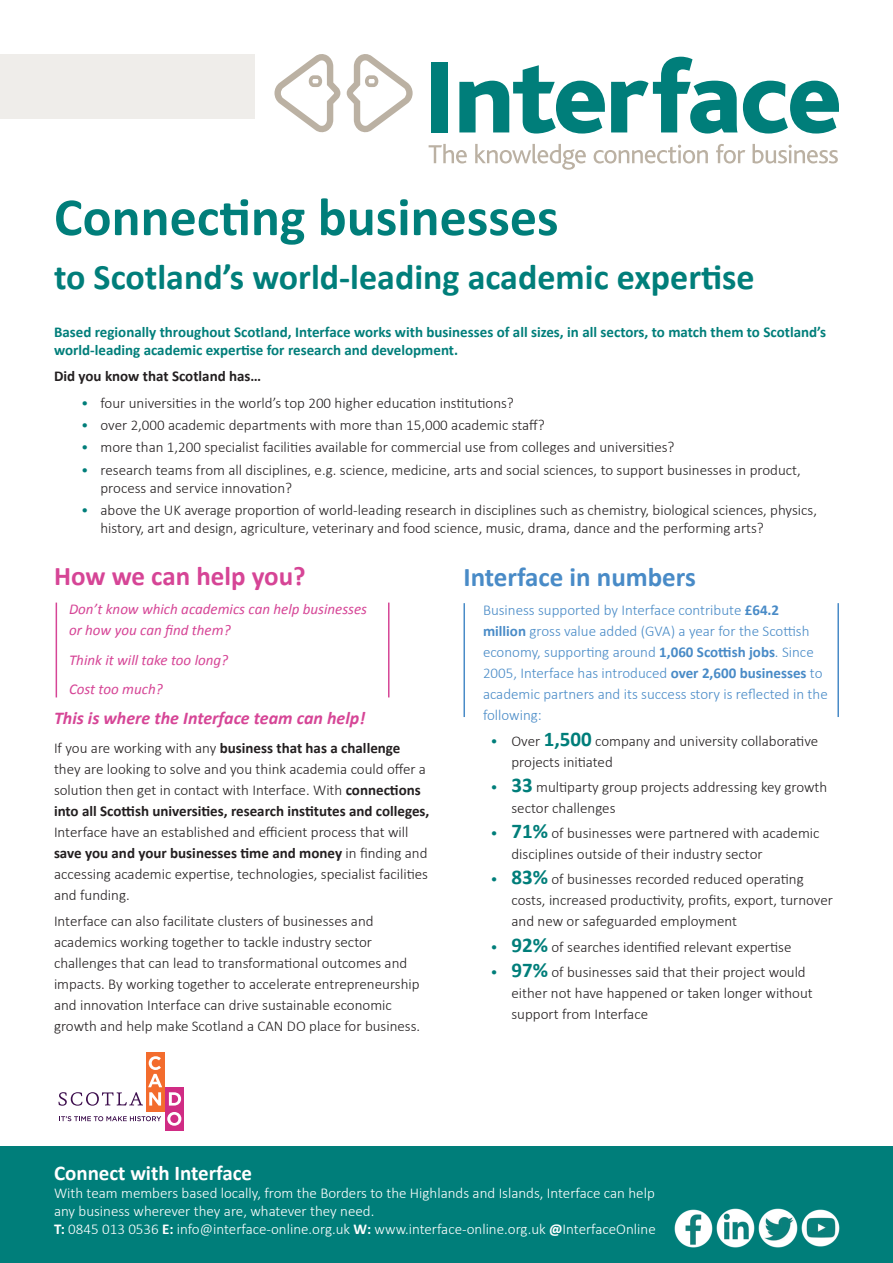
<style>
.page{position:relative;width:893px;height:1263px;background:#fff}
.page>*{position:absolute;margin:0;border:0;box-sizing:border-box;transform-origin:0 0}
.t1{font:700 54px "Calibri";color:#007e7a}
.t2{font:700 36px "Calibri";color:#007e7a}
.t3{font:700 27px "Calibri";color:#498bc7}
.t4{font:700 27px "Calibri";color:#d64596}
.t5{font:700 21px "Calibri";color:#fff}
.t6{font:italic 700 18px "Calibri";color:#d64596}
.t7{font:300 15px/21px "Calibri";color:#231f20}
.t8{font:300 15px/21px "Calibri";color:#498bc7}
.t9{font:300 15px/18px "Calibri";color:#fff}
.t10{font:700 15px/18px "Calibri";color:#007e7a}
.t11{font:italic 15px/21px "Calibri";color:#d64596}
.t12{font:700 15px "Calibri";color:#231f20}
.s1{color:#007e7a}
.s2{font-weight:700}
.s3{font-weight:700;font-size:21px;color:#007e7a}
</style>
<div class="page">
<div style="left:432px;top:62px;width:16px;height:70px;background:#007e7a"></div>
<svg style="left:459px;top:65px;width:146px;height:69px"></svg>
<svg style="left:611px;top:57px;width:126px;height:77px"></svg>
<svg style="left:743px;top:81px;width:96px;height:53px"></svg>
<svg style="left:429px;top:144px;width:38px;height:19px"></svg>
<svg style="left:475px;top:144px;width:111px;height:26px"></svg>
<svg style="left:594px;top:145px;width:114px;height:18px"></svg>
<svg style="left:716px;top:144px;width:29px;height:19px"></svg>
<svg style="left:753px;top:144px;width:85px;height:19px"></svg>
<svg style="left:274px;top:54px;width:66px;height:79px"></svg>
<svg style="left:347px;top:54px;width:66px;height:79px"></svg>
<div style="left:0;top:54px;width:254px;height:65px;background:#efedea"></div>
<div style="left:0;top:1146px;width:893px;height:117px;background:#007e7a"></div>
<img style="left:674px;top:1209px;width:38px;height:38px">
<img style="left:716px;top:1209px;width:39px;height:38px">
<img style="left:759px;top:1209px;width:38px;height:38px">
<img style="left:802px;top:1209px;width:37px;height:37px">
<hr style="left:56px;top:603px;width:1px;height:94px;background:#d64596">
<hr style="left:388px;top:603px;width:1px;height:94px;background:#d64596">
<div style="left:146px;top:1052px;width:19px;height:59px;background:#f36c2d"></div>
<div style="left:165px;top:1087px;width:19px;height:44px;background:#d02c84"></div>
<svg style="left:59px;top:1116px;width:102px;height:5px"></svg>
<svg style="left:58px;top:1056px;width:104px;height:50px"></svg>
<svg style="left:169px;top:1092px;width:12px;height:13px"></svg>
<svg style="left:167px;top:1112px;width:14px;height:14px"></svg>
<hr style="left:463px;top:603px;width:2px;height:114px;background:#498bc7">
<hr style="left:837px;top:603px;width:2px;height:114px;background:#498bc7">
<p class="t1" style="left:54px;top:183px;width:506px">Connecting businesses</p>
<p class="t2" style="left:54px;top:254px;width:702px">to Scotland’s world-leading academic expertise</p>
<p class="t10" style="left:54px;top:323px;width:774px">Based regionally throughout Scotland, Interface works with businesses of all sizes, in all sectors, to match them to Scotland’s world-leading academic expertise for research and development.</p>
<p class="t12" style="left:54px;top:367px;width:209px">Did you know that Scotland has…</p>
<p class="t7" style="left:81px;top:392px;width:434px"><span class="s1">•</span> four universities in the world’s top 200 higher education institutions?</p>
<p class="t7" style="left:81px;top:414px;width:465px"><span class="s1">•</span> over 2,000 academic departments with more than 15,000 academic staff?</p>
<p class="t7" style="left:81px;top:436px;width:595px"><span class="s1">•</span> more than 1,200 specialist facilities available for commercial use from colleges and universities?</p>
<p class="t7" style="left:100px;top:460px;width:702px;line-height:18px;text-indent:-20px"><span class="s1">•</span> research teams from all disciplines, e.g. science, medicine, arts and social sciences, to support businesses in product, process and service innovation?</p>
<p class="t7" style="left:100px;top:500px;width:718px;line-height:18px;text-indent:-20px"><span class="s1">•</span> above the UK average proportion of world-leading research in disciplines such as chemistry, biological sciences, physics, history, art and design, agriculture, veterinary and food science, music, drama, dance and the performing arts?</p>
<p class="t4" style="left:54px;top:559px;width:253px">How we can help you?</p>
<p class="t11" style="left:69px;top:598px;width:300px">Don’t know which academics can help businesses or how you can find them?</p>
<p class="t11" style="left:69px;top:649px;width:161px">Think it will take too long?</p>
<p class="t11" style="left:69px;top:678px;width:95px">Cost too much?</p>
<p class="t6" style="left:54px;top:706px;width:313px">This is where the Interface team can help!</p>
<p class="t7" style="left:54px;top:737px;width:377px">If you are working with any <span class="s2">business that has a challenge </span>they are looking to solve and you think academia could offer a solution then get in contact with Interface. With <span class="s2">connections into all Scottish universities, research institutes and colleges, </span>Interface have an established and efficient process that will <span class="s2">save you and your businesses time and money</span> in finding and accessing academic expertise, technologies, specialist facilities and funding.</p>
<p class="t7" style="left:54px;top:909px;width:368px">Interface can also facilitate clusters of businesses and academics working together to tackle industry sector challenges that can lead to transformational outcomes and impacts. By working together to accelerate entrepreneurship and innovation Interface can drive sustainable economic growth and help make Scotland a CAN DO place for business.</p>
<p class="t3" style="left:463px;top:560px;width:234px">Interface in numbers</p>
<p class="t8" style="left:483px;top:599px;width:346px">Business supported by Interface contribute <span class="s2">£64.2<br>million</span> gross value added (GVA) a year for the Scottish economy, supporting around <span class="s2">1,060 Scottish jobs</span>. Since 2005, Interface has introduced <span class="s2">over 2,600 businesses</span> to academic partners and its success story is reflected in the following:</p>
<p class="t7" style="left:511px;top:729px;width:308px;text-indent:-21px"><span class="s1">•</span> Over <span class="s3">1,500</span> company and university collaborative projects initiated</p>
<p class="t7" style="left:511px;top:776px;width:317px;text-indent:-21px"><span class="s1">•</span> <span class="s3">33</span> multiparty group projects addressing key growth sector challenges</p>
<p class="t7" style="left:511px;top:822px;width:310px;text-indent:-21px"><span class="s1">•</span> <span class="s3">71%</span> of businesses were partnered with academic disciplines outside of their industry sector</p>
<p class="t7" style="left:511px;top:868px;width:323px;text-indent:-21px"><span class="s1">•</span> <span class="s3">83%</span> of businesses recorded reduced operating costs, increased productivity, profits, export, turnover and new or safeguarded employment</p>
<p class="t7" style="left:490px;top:935px;width:302px"><span class="s1">•</span> <span class="s3">92%</span> of searches identified relevant expertise</p>
<p class="t7" style="left:511px;top:961px;width:303px;text-indent:-21px"><span class="s1">•</span> <span class="s3">97%</span> of businesses said that their project would either not have happened or taken longer without support from Interface</p>
<p class="t5" style="left:54px;top:1159px;width:200px">Connect with Interface</p>
<p class="t9" style="left:54px;top:1183px;width:602px">With team members based locally, from the Borders to the Highlands and Islands, Interface can help any business wherever they are, whatever they need.</p>
<p class="t9" style="left:54px;top:1219px;width:603px"><span class="s2">T:</span> 0845 013 0536 <span class="s2">E:</span> info@interface-online.org.uk <span class="s2">W:</span> www.interface-online.org.uk <span class="s2">@</span>InterfaceOnline</p>
</div>
